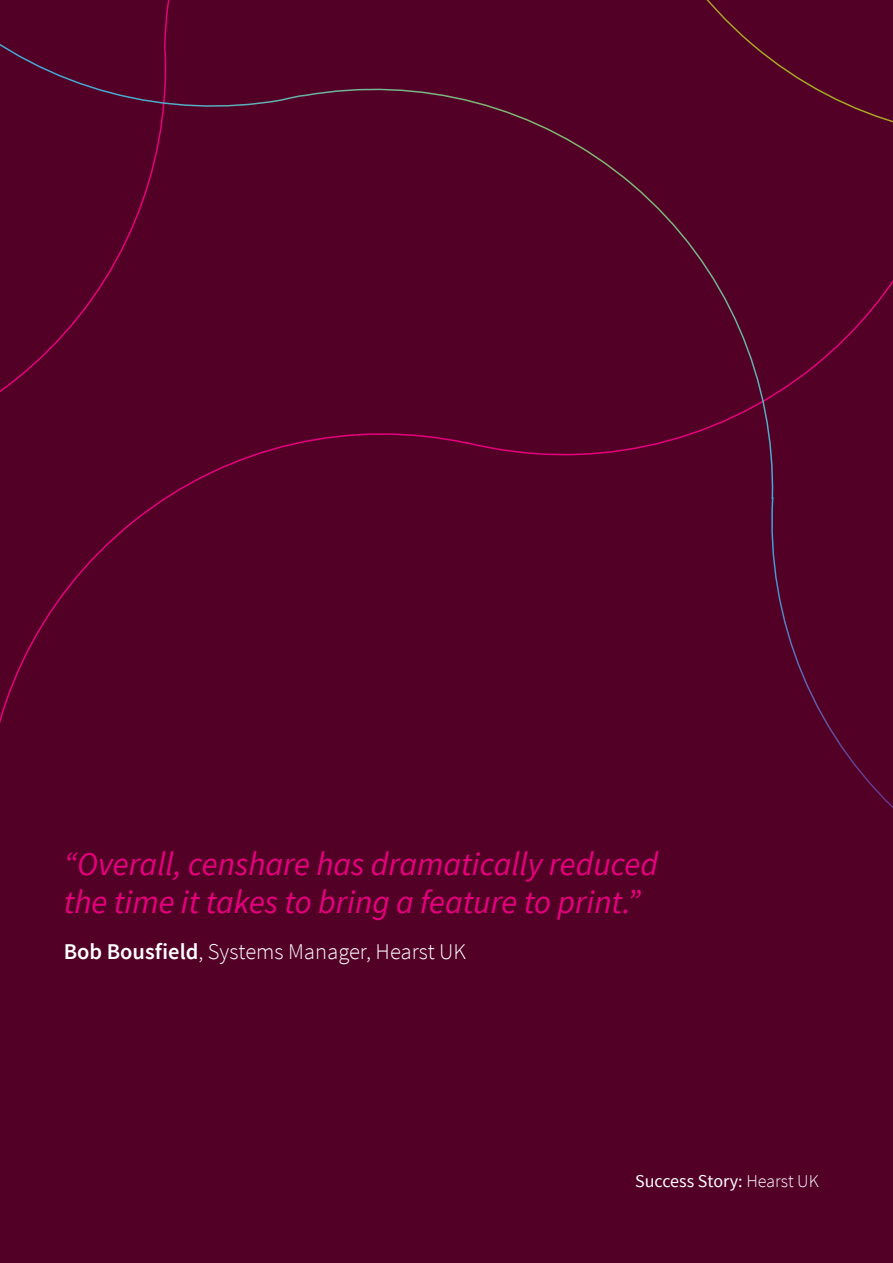
<style>
.page{position:relative;width:893px;height:1263px;background:#fff}
.page>*{position:absolute;margin:0;border:0;box-sizing:border-box;transform-origin:0 0}
.t1{font:italic 33px/37.5px "Source Sans Pro";color:#e6007d}
.t2{font:300 22.5px "Source Sans Pro";color:#fff}
.t3{font:18px "Source Sans Pro";color:#fff}
.s1{font-weight:600}
.s2{font-weight:300}
</style>
<div class="page">
<div style="left:0;top:970px;width:893px;height:293px;background:#530027"></div>
<div style="left:0;top:0;width:893px;height:970px;background:#530027"></div>
<p class="t1" style="left:64px;top:845px;width:596px">“Overall, censhare has dramatically reduced the time it takes to bring a feature to print.”</p>
<p class="t2" style="left:64px;top:938px;width:404px"><span class="s1">Bob Bousfield</span>, Systems Manager, Hearst UK</p>
<p class="t3" style="left:635px;top:1170px;width:185px">Success Story: <span class="s2">Hearst UK</span></p>
</div>
